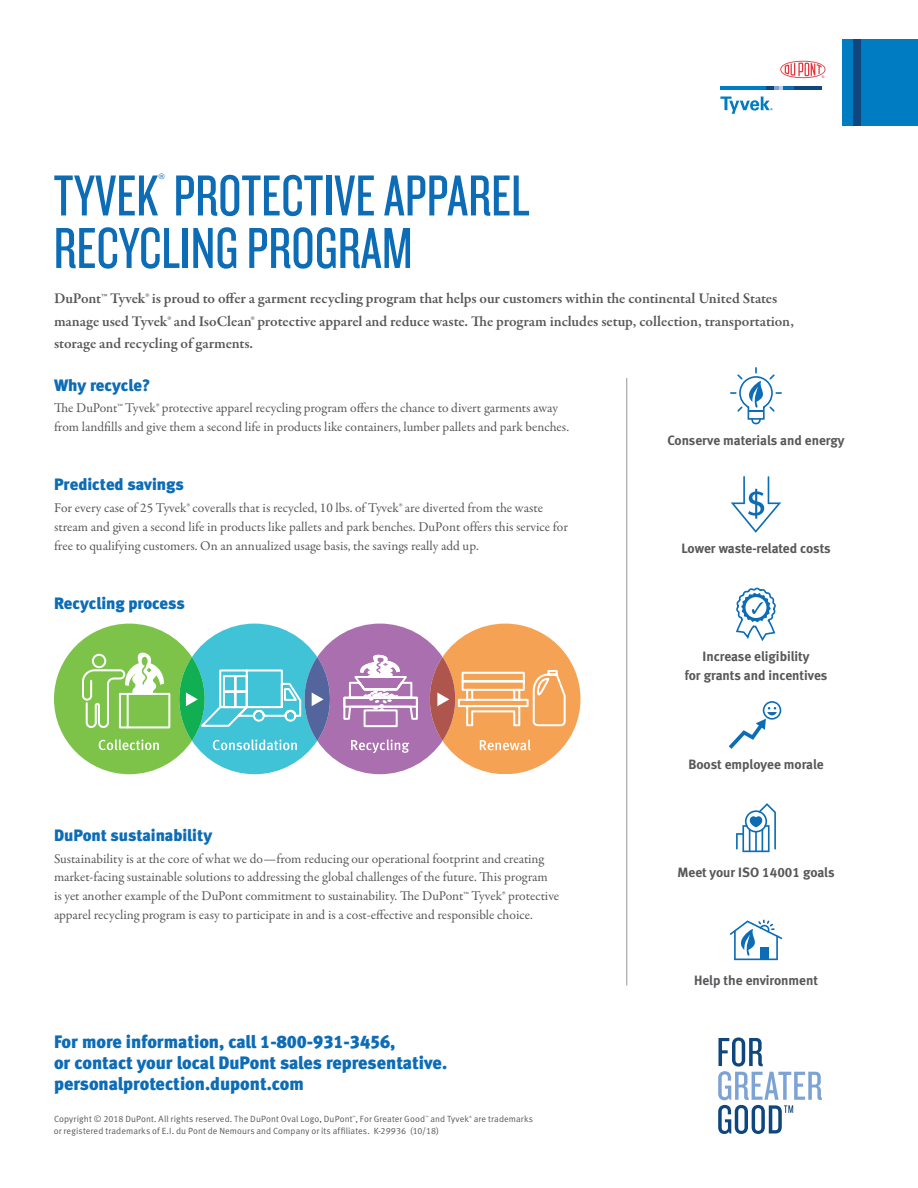
<style>
.page{position:relative;width:918px;height:1188px;background:#fff}
.page>*{position:absolute;margin:0;border:0;box-sizing:border-box;transform-origin:0 0}
.headline{font:60px "Knockout 28 Junior Feathrwt";color:#0d6cb6}
.headline-2{font:21px "Knockout 28 Junior Feathrwt";color:#0d6cb6}
.CTA{font:18px/20.9px "Meta Black LF";color:#0d6cb6}
.subhead{font:16.5px "Meta Black LF";color:#0d6cb6}
.text_A{font:600 15px/22.5px "Garamond Premr Pro";letter-spacing:-.005em;color:#57585a}
.subhead-2{font:13.5px/18.8px "Garamond Premr Pro";color:#57585a}
.Single_Character{font:13.5px/18.8px "Garamond Premr Pro";letter-spacing:-.005em;color:#57585a}
.text_C{font:13.5px/18.8px "Meta Bold LF";color:#57585a;text-align:center}
.legal{font:9px "Meta Normal LF";letter-spacing:.015em;color:#57585a}
.legal-2{font:3.15px "Meta Normal LF";color:#57585a}
.s1{font-family:"Minion Pro"}
</style>
<div class="page">
<div style="left:842px;top:39px;width:76px;height:87px;background:#007cc2"></div>
<div style="left:853px;top:39px;width:7px;height:87px;background:#0f467e"></div>
<svg style="left:780px;top:61px;width:45px;height:17px"></svg>
<hr style="left:720px;top:86px;width:46px;height:3px;background:#007cc2">
<hr style="left:794px;top:86px;width:27px;height:3px;background:#0f467e">
<svg style="left:720px;top:97px;width:52px;height:17px"></svg>
<svg style="left:766px;top:86px;width:28px;height:3px"></svg>
<svg style="left:718px;top:1037px;width:104px;height:97px"></svg>
<svg style="left:54px;top:624px;width:526px;height:150px"></svg>
<hr style="left:626px;top:378px;width:1px;height:608px;background:#939598">
<svg style="left:729px;top:701px;width:52px;height:48px"></svg>
<svg style="left:736px;top:803px;width:40px;height:49px"></svg>
<svg style="left:730px;top:920px;width:52px;height:40px"></svg>
<svg style="left:731px;top:476px;width:50px;height:57px"></svg>
<svg style="left:730px;top:367px;width:52px;height:57px"></svg>
<svg style="left:736px;top:588px;width:40px;height:53px"></svg>
<p class="headline-2" style="left:159px;top:169px;width:8px">®</p>
<p class="headline" style="left:54px;top:159px;width:478px">TYVEK PROTECTIVE APPAREL</p>
<p class="headline" style="left:54px;top:211px;width:361px">RECYCLING PROGRAM</p>
<p class="text_A" style="left:54px;top:288px;width:742px">DuPont™ Tyvek® is proud to offer a garment recycling program that helps our customers within the continental United States manage used Tyvek® and IsoClean® protective apparel and reduce waste. The program includes setup, collection, transportation, storage and recycling of garments.</p>
<p class="subhead" style="left:54px;top:375px;width:98px">Why recycle?</p>
<p class="subhead-2" style="left:54px;top:399px;width:517px">The DuPont™ Tyvek® protective apparel recycling program offers the chance to divert garments away from landfills and give them a second life in products like containers, lumber pallets and park benches.</p>
<p class="subhead" style="left:54px;top:475px;width:131px">Predicted savings</p>
<p class="subhead-2" style="left:54px;top:499px;width:515px">For every case of 25 Tyvek® coveralls that is recycled, <span class="s1">10</span> lbs. of Tyvek® are diverted from the waste stream and given a second life in products like pallets and park benches. DuPont offers this service for free to qualifying customers. On an annualized usage basis, the savings really add up.</p>
<p class="subhead" style="left:54px;top:593px;width:132px">Recycling process</p>
<p class="subhead" style="left:54px;top:825px;width:160px">DuPont sustainability</p>
<p class="Single_Character" style="left:54px;top:849px;width:507px">Sustainability is at the core of what we do—from reducing our operational footprint and creating market-facing sustainable solutions to addressing the global challenges of the future. This program<br>is yet another example of the DuPont commitment to sustainability. The DuPont™ Tyvek® protective apparel recycling program is easy to participate in and is a cost-effective and responsible choice.</p>
<p class="CTA" style="left:54px;top:1031px;width:395px">For more information, call 1-800-931-3456,<br>or contact your local DuPont sales representative. personalprotection.dupont.com</p>
<p class="legal" style="left:54px;top:1114px;width:373px">Copyright © 2018 DuPont. All rights reserved. The DuPont Oval Logo, DuPont , For Greater Good</p>
<p class="legal-2" style="left:353px;top:1115px;width:5px">™</p>
<p class="legal-2" style="left:425px;top:1115px;width:5px">™</p>
<p class="legal" style="left:430px;top:1114px;width:40px">and Tyvek</p>
<p class="legal-2" style="left:469px;top:1115px;width:4px">®</p>
<p class="legal" style="left:474px;top:1114px;width:61px">are trademarks</p>
<p class="legal" style="left:54px;top:1126px;width:386px">or registered trademarks of E.I. du Pont de Nemours and Company or its affiliates. K-29936 (10/18)</p>
<p class="text_C" style="left:667px;top:431px;width:179px">Conserve materials and energy</p>
<p class="text_C" style="left:681px;top:539px;width:151px">Lower waste-related costs</p>
<p class="text_C" style="left:685px;top:647px;width:144px">Increase eligibility<br>for grants and incentives</p>
<p class="text_C" style="left:688px;top:755px;width:137px">Boost employee morale</p>
<p class="text_C" style="left:678px;top:863px;width:158px">Meet your ISO 14001 goals</p>
<p class="text_C" style="left:694px;top:971px;width:125px">Help the environment</p>
</div>
